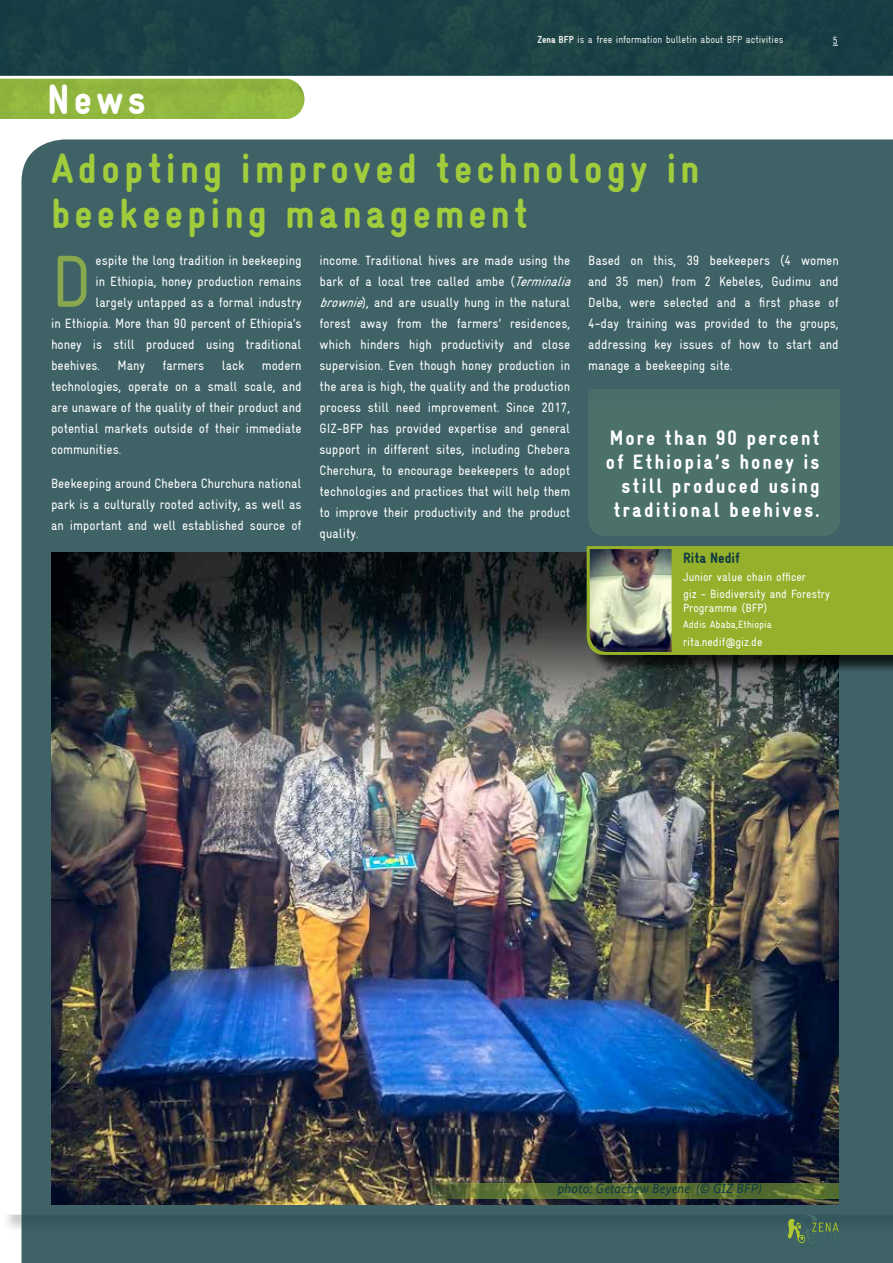
<style>
.page{position:relative;width:893px;height:1263px;background:#fff}
.page>*{position:absolute;margin:0;border:0;box-sizing:border-box;transform-origin:0 0}
.t1{font:condensed 73.8px "Gravur";color:#88a84f}
.t2{font:900 condensed 42px/45px "Gravur";letter-spacing:.1em;color:#a1cc3b}
.t3{font:900 condensed 42px "Gravur";color:#fff}
.t4{font:900 condensed 21px/24px "Gravur";letter-spacing:.1em;color:#fff;text-align:right}
.t5{font:900 condensed 15px "Gravur";color:#0f3b42}
.t6{font:condensed 13.5px/21px "Gravur";color:#fff;text-align:justify}
.t7{font:italic 13.5px "Bundes Sans Office";color:#0f3b42}
.t8{font:condensed 12px/17.7px "Gravur";color:#fff}
.t9{font:condensed 10.5px "Gravur";color:#fff}
.t10{font:condensed 10.5px "Gravur";color:#e9ecea}
.t11{font:condensed 10.35px "Gravur";color:#e9ecea}
.s1{font-weight:900}
.s2{font-style:italic}
</style>
<div class="page">
<div style="left:0;top:0;width:893px;height:75px;background:#1a4145"></div>
<hr style="left:0;top:0;width:1px;height:75px;background:#0f3b42">
<svg style="left:0;top:78px;width:305px;height:1137px"></svg>
<div style="left:22px;top:139px;width:871px;height:1124px;background:#3f6267"></div>
<img style="left:51px;top:552px;width:787px;height:653px">
<svg style="left:788px;top:1213px;width:51px;height:32px;background:#4c6e5a"></svg>
<div style="left:588px;top:389px;width:252px;height:147px;background:#4c716b"></div>
<img style="left:396px;top:1183px;width:443px;height:16px">
<div style="left:589px;top:548px;width:304px;height:126px;background:#000;opacity:.75"></div>
<div style="left:587px;top:546px;width:306px;height:109px;background:#95b02b"></div>
<img style="left:590px;top:549px;width:82px;height:103px">
<h2 class="t3" style="left:47px;top:76px;width:100px">News</h2>
<p class="t11" style="left:537px;top:34px;width:247px"><span class="s1">Zena BFP</span> is a free information bulletin about BFP activities</p>
<p class="t10" style="left:833px;top:34px;width:7px">5</p>
<h2 class="t2" style="left:51px;top:146px;width:650px">Adopting improved technology in beekeeping management</h2>
<h1 class="t1" style="left:51px;top:240px;width:42px">D</h1>
<p class="t6" style="left:96px;top:250px;width:208px">espite the long tradition in beekeeping</p>
<p class="t6" style="left:320px;top:250px;width:258px;text-align:left">income. Traditional hives are made using the bark of a local tree called ambe (<span class="s2">Terminalia brownie</span>), and are usually hung in the natural forest away from the farmers’ residences, which hinders high productivity and close supervision. Even though honey production in the area is high, the quality and the production process still need improvement. Since 2017, GIZ-BFP has provided expertise and general support in different sites, including Chebera Cherchura, to encourage beekeepers to adopt technologies and practices that will help them to improve their productivity and the product quality.</p>
<p class="t6" style="left:588px;top:250px;width:252px">Based on this, 39 beekeepers (4 women and 35 men) from 2 Kebeles, Gudimu and Delba, were selected and a first phase of 4-day training was provided to the groups, addressing key issues of how to start and manage a beekeeping site.</p>
<p class="t6" style="left:96px;top:271px;width:208px">in Ethiopia, honey production remains</p>
<p class="t6" style="left:96px;top:292px;width:207px">largely untapped as a formal industry</p>
<p class="t6" style="left:51px;top:313px;width:252px">in Ethiopia. More than 90 percent of Ethiopia’s</p>
<p class="t6" style="left:51px;top:334px;width:252px">honey is still produced using traditional</p>
<p class="t6" style="left:51px;top:355px;width:50px">beehives.</p>
<p class="t6" style="left:117px;top:355px;width:29px">Many</p>
<p class="t6" style="left:163px;top:355px;width:43px">farmers</p>
<p class="t6" style="left:222px;top:355px;width:24px">lack</p>
<p class="t6" style="left:51px;top:355px;width:252px;text-indent:211px">modern technologies, operate on a small scale, and are unaware of the quality of their product and potential markets outside of their immediate communities.</p>
<p class="t6" style="left:51px;top:472px;width:252px">Beekeeping around Chebera Churchura national park is a culturally rooted activity, as well as an important and well established source of</p>
<h3 class="t4" style="left:606px;top:426px;width:215px">More than 90 percent of Ethiopia’s honey is still produced using traditional beehives.</h3>
<p class="t5" style="left:683px;top:549px;width:58px">Rita Nedif</p>
<p class="t8" style="left:683px;top:568px;width:148px">Junior value chain officer<br>giz - Biodiversity and Forestry</p>
<p class="t8" style="left:683px;top:599px;width:86px">Programme (BFP)</p>
<p class="t9" style="left:683px;top:619px;width:90px">Addis Ababa,Ethiopia</p>
<p class="t8" style="left:683px;top:633px;width:81px">rita.nedif@giz.de</p>
<p class="t7" style="left:558px;top:1181px;width:205px">photo: Getachew Beyene (© GIZ BFP)</p>
</div>
